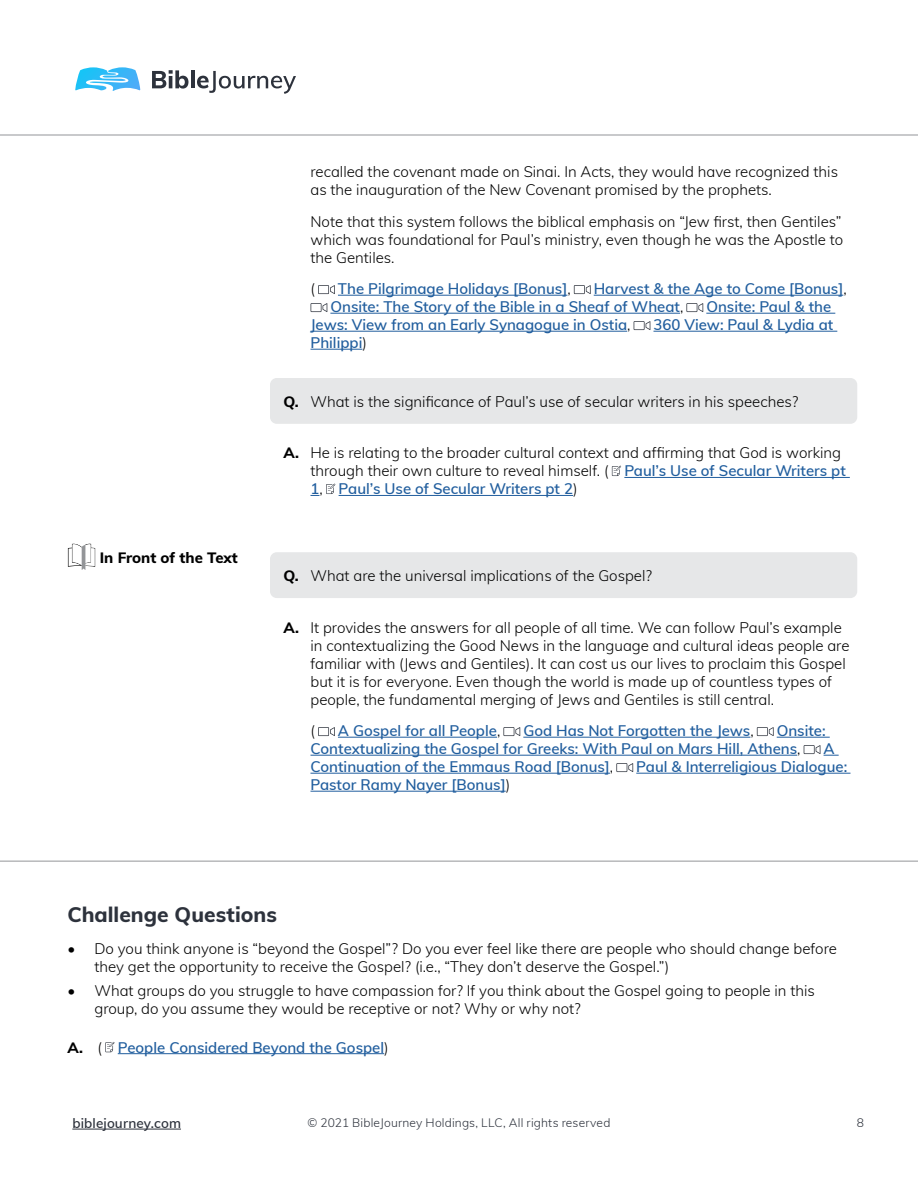
<style>
.page{position:relative;width:918px;height:1188px;background:#fff}
.page>*{position:absolute;margin:0;border:0;box-sizing:border-box;transform-origin:0 0}
.t1{font:800 21px "Muli";color:#2d323c}
.t2{font:300 15px/18px "Muli";color:#000}
.t3{font:600 15px/18px "Muli";color:#215e9e}
.t4{font:800 15px "Muli";color:#000}
.t5{font:600 13.5px "Muli";letter-spacing:.01em;color:#2d323c}
.t6{font:300 12px "Muli";letter-spacing:.015em;color:#2d323c}
.s1{font-weight:300;color:#000}
.s2{font-weight:800}
.s3{font-weight:600;color:#215e9e}
.s4{font-weight:800;color:#000}
</style>
<div class="page">
<svg style="left:0;top:70px;width:918px;height:65px"></svg>
<svg style="left:152px;top:70px;width:37px;height:19px"></svg>
<hr style="left:191px;top:70px;width:4px;height:18px;background:#2d323c">
<svg style="left:197px;top:71px;width:99px;height:23px"></svg>
<svg style="left:75px;top:67px;width:65px;height:24px"></svg>
<hr style="left:72px;top:1129px;width:109px;height:1px;background:#2d323c">
<hr style="left:338px;top:295px;width:229px;height:1px;background:#215e9e">
<hr style="left:594px;top:295px;width:249px;height:1px;background:#215e9e">
<hr style="left:330px;top:313px;width:350px;height:1px;background:#215e9e">
<hr style="left:706px;top:313px;width:129px;height:1px;background:#215e9e">
<hr style="left:310px;top:331px;width:317px;height:1px;background:#215e9e">
<hr style="left:653px;top:331px;width:184px;height:1px;background:#215e9e">
<hr style="left:310px;top:349px;width:52px;height:1px;background:#215e9e">
<div style="left:270px;top:378px;width:587px;height:46px;background:#e6e7e8;border-radius:7px"></div>
<hr style="left:624px;top:477px;width:226px;height:1px;background:#215e9e">
<hr style="left:339px;top:495px;width:234px;height:1px;background:#215e9e">
<div style="left:270px;top:552px;width:587px;height:46px;background:#e6e7e8;border-radius:7px"></div>
<hr style="left:338px;top:737px;width:159px;height:1px;background:#215e9e">
<hr style="left:523px;top:737px;width:227px;height:1px;background:#215e9e">
<hr style="left:777px;top:737px;width:53px;height:1px;background:#215e9e">
<hr style="left:310px;top:755px;width:487px;height:1px;background:#215e9e">
<hr style="left:310px;top:773px;width:300px;height:1px;background:#215e9e">
<hr style="left:636px;top:773px;width:214px;height:1px;background:#215e9e">
<hr style="left:310px;top:791px;width:196px;height:1px;background:#215e9e">
<hr style="left:0;top:861px;width:918px;height:1px;background:#939598">
<hr style="left:118px;top:1053px;width:266px;height:1px;background:#215e9e">
<svg style="left:318px;top:285px;width:17px;height:9px"></svg>
<svg style="left:574px;top:285px;width:17px;height:9px"></svg>
<svg style="left:311px;top:303px;width:16px;height:9px"></svg>
<svg style="left:686px;top:303px;width:17px;height:9px"></svg>
<svg style="left:634px;top:321px;width:16px;height:9px"></svg>
<svg style="left:612px;top:466px;width:9px;height:10px"></svg>
<svg style="left:326px;top:484px;width:9px;height:10px"></svg>
<svg style="left:68px;top:543px;width:27px;height:27px"></svg>
<svg style="left:318px;top:727px;width:17px;height:9px"></svg>
<svg style="left:503px;top:727px;width:17px;height:9px"></svg>
<svg style="left:757px;top:727px;width:17px;height:9px"></svg>
<svg style="left:804px;top:745px;width:35px;height:11px"></svg>
<svg style="left:616px;top:763px;width:17px;height:9px"></svg>
<svg style="left:105px;top:1042px;width:10px;height:10px"></svg>
<p class="t2" style="left:310px;top:162px;width:529px">recalled the covenant made on Sinai. In Acts, they would have recognized this as the inauguration of the New Covenant promised by the prophets.</p>
<p class="t2" style="left:310px;top:211px;width:534px">Note that this system follows the biblical emphasis on “Jew first, then Gentiles” which was foundational for Paul’s ministry, even though he was the Apostle to the Gentiles.</p>
<p class="t2" style="left:310px;top:279px;width:6px">(</p>
<p class="t3" style="left:338px;top:279px;width:234px">The Pilgrimage Holidays [Bonus]<span class="s1">,</span></p>
<p class="t3" style="left:330px;top:279px;width:518px;text-indent:263px">Harvest &amp; the Age to Come [Bonus]<span class="s1">,<br></span>Onsite: The Story of the Bible in a Sheaf of Wheat<span class="s1">,</span></p>
<p class="t3" style="left:706px;top:297px;width:126px">Onsite: Paul &amp; the</p>
<p class="t3" style="left:311px;top:315px;width:322px">Jews: View from an Early Synagogue in Ostia<span class="s1">,</span></p>
<p class="t3" style="left:653px;top:315px;width:181px">360 View: Paul &amp; Lydia at</p>
<p class="t3" style="left:311px;top:333px;width:58px">Philippi<span class="s1">)</span></p>
<p class="t4" style="left:100px;top:546px;width:140px">In Front of the Text</p>
<p class="t2" style="left:284px;top:391px;width:516px"><span class="s2">Q.</span> What is the significance of Paul’s use of secular writers in his speeches?</p>
<p class="t2" style="left:310px;top:443px;width:537px;text-indent:-27px"><span class="s2">A.</span> He is relating to the broader cultural context and affirming that God is working through their own culture to reveal himself. ( <span class="s3">Paul’s Use of Secular Writers pt<br>1</span>, <span class="s3">Paul’s Use of Secular Writers pt 2</span>)</p>
<p class="t2" style="left:284px;top:566px;width:370px"><span class="s2">Q.</span> What are the universal implications of the Gospel?</p>
<p class="t2" style="left:310px;top:617px;width:540px;text-indent:-27px"><span class="s2">A.</span> It provides the answers for all people of all time. We can follow Paul’s example in contextualizing the Good News in the language and cultural ideas people are familiar with (Jews and Gentiles). It can cost us our lives to proclaim this Gospel but it is for everyone. Even though the world is made up of countless types of people, the fundamental merging of Jews and Gentiles is still central.</p>
<p class="t2" style="left:310px;top:721px;width:6px">(</p>
<p class="t3" style="left:338px;top:721px;width:164px">A Gospel for all People<span class="s1">,</span></p>
<p class="t3" style="left:523px;top:721px;width:232px">God Has Not Forgotten the Jews<span class="s1">,</span></p>
<p class="t3" style="left:311px;top:721px;width:517px;text-indent:466px">Onsite:<br>Contextualizing the Gospel for Greeks: With Paul on Mars Hill, Athens<span class="s1">,</span></p>
<p class="t3" style="left:824px;top:739px;width:13px">A</p>
<p class="t3" style="left:310px;top:757px;width:304px">Continuation of the Emmaus Road [Bonus]<span class="s1">,</span></p>
<p class="t3" style="left:636px;top:757px;width:213px">Paul &amp; Interreligious Dialogue:</p>
<p class="t3" style="left:311px;top:775px;width:201px">Pastor Ramy Nayer [Bonus]<span class="s1">)</span></p>
<h1 class="t1" style="left:68px;top:899px;width:211px">Challenge Questions</h1>
<p class="t2" style="left:94px;top:938px;width:744px;text-indent:-27px">• Do you think anyone is “beyond the Gospel”? Do you ever feel like there are people who should change before they get the opportunity to receive the Gospel? (i.e., “They don’t deserve the Gospel.”)</p>
<p class="t2" style="left:94px;top:981px;width:722px;text-indent:-27px">• What groups do you struggle to have compassion for? If you think about the Gospel going to people in this group, do you assume they would be receptive or not? Why or why not?</p>
<p class="t3" style="left:68px;top:1037px;width:323px"><span class="s4">A.</span> <span class="s1">(</span> People Considered Beyond the Gospel<span class="s1">)</span></p>
<p class="t5" style="left:72px;top:1113px;width:110px">biblejourney.com</p>
<p class="t6" style="left:308px;top:1114px;width:304px">© 2021 BibleJourney Holdings, LLC, All rights reserved</p>
<p class="t6" style="left:857px;top:1114px;width:9px">8</p>
</div>
